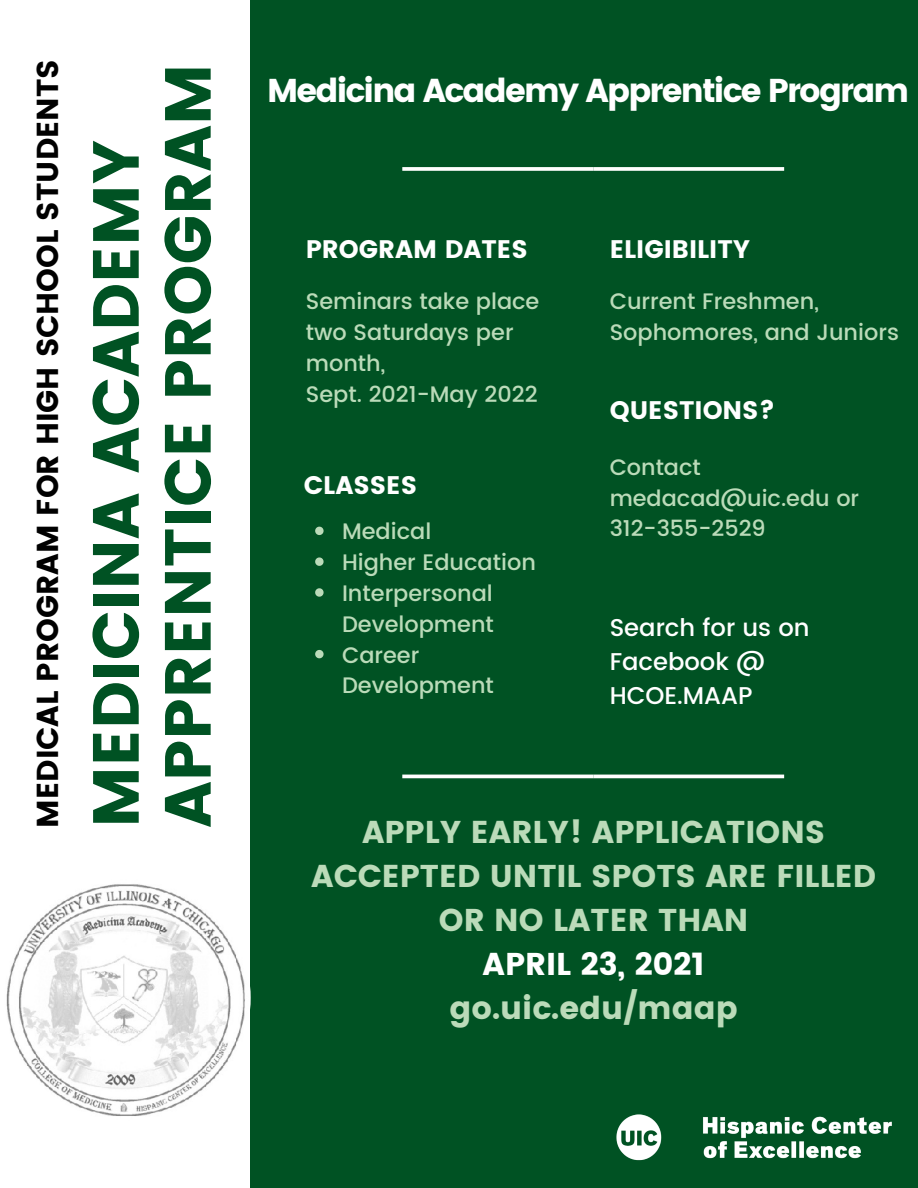
<style>
.page{position:relative;width:918px;height:1188px;background:#005223}
.page>*{position:absolute;margin:0;border:0;box-sizing:border-box;transform-origin:0 0}
.t1{font:64.95px/72px "Poppins";color:#005223}
.t2{font:33px "Poppins";letter-spacing:-.055em;color:#fff}
.t3{font:31.5px/43.8px "Poppins";color:#bbdbb9;text-align:center}
.t4{font:31.5px "Poppins";color:#fff}
.t5{font:30.15px "Poppins";color:#000}
.t6{font:25.35px "Poppins";color:#fff}
.t7{font:500 24.3px/33.8px "Poppins";color:#fff}
.t8{font:500 22.35px/30.8px "Poppins";color:#bbdbb9}
</style>
<div class="page">
<div style="left:0;top:0;width:250px;height:1188px;background:#fff"></div>
<img style="left:5px;top:875px;width:246px;height:246px;border-radius:50%">
<img style="left:616px;top:1114px;width:276px;height:47px">
<svg style="left:315px;top:527px;width:9px;height:8px"></svg>
<svg style="left:315px;top:557px;width:9px;height:9px"></svg>
<svg style="left:315px;top:588px;width:9px;height:9px"></svg>
<svg style="left:315px;top:650px;width:9px;height:8px"></svg>
<svg style="left:402px;top:775px;width:382px;height:3px"></svg>
<svg style="left:402px;top:167px;width:382px;height:4px;background:#ecf2ef"></svg>
<p class="t5" style="left:30px;top:828px;width:770px;rotate:-90deg">MEDICAL PROGRAM FOR HIGH SCHOOL STUDENTS</p>
<p class="t1" style="left:80px;top:828px;width:765px;rotate:-90deg">MEDICINA ACADEMY<br>APPRENTICE PROGRAM</p>
<p class="t2" style="left:267px;top:71px;width:644px">Medicina Academy Apprentice Program</p>
<p class="t6" style="left:306px;top:234px;width:224px">PROGRAM DATES</p>
<p class="t8" style="left:306px;top:286px;width:235px">Seminars take place two Saturdays per month,</p>
<p class="t8" style="left:306px;top:379px;width:233px">Sept. 2021-May 2022</p>
<p class="t6" style="left:304px;top:470px;width:115px">CLASSES</p>
<p class="t8" style="left:342px;top:516px;width:91px">Medical</p>
<p class="t8" style="left:342px;top:547px;width:195px">Higher Education</p>
<p class="t8" style="left:342px;top:578px;width:153px">Interpersonal<br>Development</p>
<p class="t8" style="left:342px;top:639px;width:153px">Career<br>Development</p>
<p class="t6" style="left:610px;top:234px;width:142px">ELIGIBILITY</p>
<p class="t8" style="left:610px;top:286px;width:291px">Current Freshmen,<br>Sophomores, and Juniors</p>
<p class="t6" style="left:610px;top:396px;width:167px">QUESTIONS?</p>
<p class="t8" style="left:610px;top:452px;width:251px;line-height:30.3px">Contact medacad@uic.edu or<br>312-355-2529</p>
<p class="t7" style="left:610px;top:611px;width:202px">Search for us on<br>Facebook @<br>HCOE.MAAP</p>
<p class="t3" style="left:311px;top:810px;width:566px">APPLY EARLY! APPLICATIONS<br>ACCEPTED UNTIL SPOTS ARE FILLED<br>OR NO LATER THAN</p>
<p class="t4" style="left:483px;top:945px;width:224px">APRIL 23, 2021</p>
<p class="t3" style="left:450px;top:986px;width:290px">go.uic.edu/maap</p>
</div>
